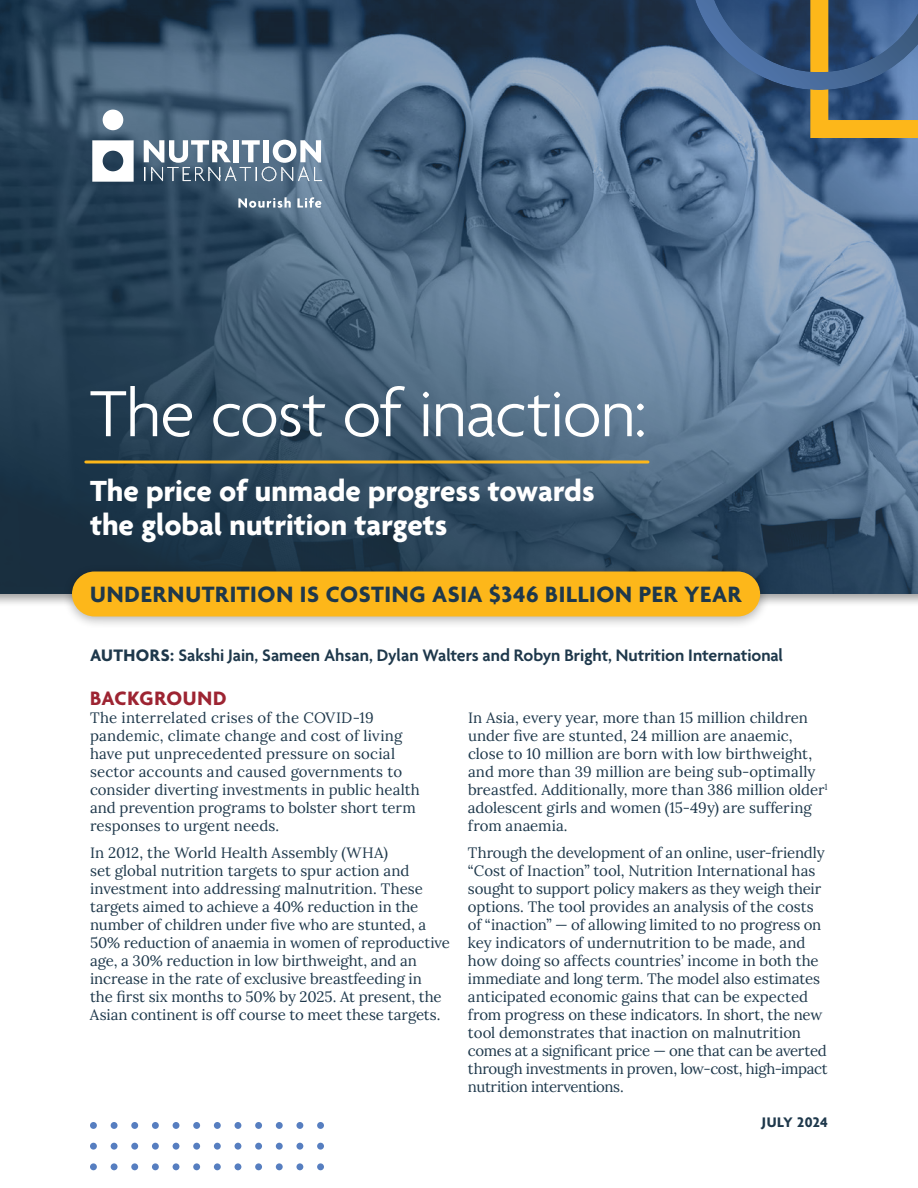
<style>
.page{position:relative;width:918px;height:1188px;background:#fff}
.page>*{position:absolute;margin:0;border:0;box-sizing:border-box;transform-origin:0 0}
.t1{font:300 70.5px "Agenda";letter-spacing:-.02em;color:#fff}
.t2{font:700 31.5px/34.5px "Agenda";color:#fff}
.t3{font:700 24px "Agenda";letter-spacing:.03em;color:#1e384b}
.t4{font:700 21px "Agenda";letter-spacing:.03em;color:#9d2432}
.t5{font:600 18px "Agenda";letter-spacing:-.005em;color:#1e384b}
.t6{font:15px/18px "Lora";letter-spacing:-.005em;color:#1e384b}
.t7{font:700 15px "Agenda";letter-spacing:.03em;color:#1e384b}
.s1{font-weight:700}
</style>
<div class="page">
<img style="left:0;top:0;width:918px;height:594px">
<svg style="left:238px;top:197px;width:53px;height:11px"></svg>
<svg style="left:297px;top:197px;width:24px;height:11px"></svg>
<div style="left:103px;top:110px;width:20px;height:20px;background:#fff;border-radius:50%"></div>
<svg style="left:92px;top:140px;width:42px;height:42px"></svg>
<svg style="left:144px;top:140px;width:178px;height:41px"></svg>
<div style="left:62px;top:564px;width:708px;height:66px;background:#000;opacity:.3"></div>
<div style="left:72px;top:571px;width:688px;height:45px;background:#fdb71a;border-radius:23px"></div>
<svg style="left:695px;top:0;width:223px;height:138px;background:#57697a"></svg>
<hr style="left:86px;top:460px;width:562px;height:3px;background:#fdb71a">
<svg style="left:90px;top:1122px;width:234px;height:48px"></svg>
<h1 class="t1" style="left:90px;top:371px;width:558px">The cost of inaction:</h1>
<h2 class="t2" style="left:90px;top:476px;width:506px">The price of unmade progress towards the global nutrition targets</h2>
<h3 class="t3" style="left:90px;top:585px;width:653px">UNDERNUTRITION IS COSTING ASIA $346 BILLION PER YEAR</h3>
<p class="t5" style="left:90px;top:648px;width:695px"><span class="s1">AUTHORS:</span> Sakshi Jain, Sameen Ahsan, Dylan Walters and Robyn Bright, Nutrition International</p>
<h3 class="t4" style="left:90px;top:690px;width:138px">BACKGROUND</h3>
<p class="t6" style="left:90px;top:710px;width:331px">The interrelated crises of the COVID-19 pandemic, climate change and cost of living have put unprecedented pressure on social sector accounts and caused governments to consider diverting investments in public health and prevention programs to bolster short term responses to urgent needs.</p>
<p class="t6" style="left:90px;top:845px;width:361px">In 2012, the World Health Assembly (WHA)<br>set global nutrition targets to spur action and investment into addressing malnutrition. These targets aimed to achieve a 40% reduction in the number of children under five who are stunted, a 50% reduction of anaemia in women of reproductive age, a 30% reduction in low birthweight, and an increase in the rate of exclusive breastfeeding in<br>the first six months to 50% by 2025. At present, the Asian continent is off course to meet these targets.</p>
<p class="t6" style="left:468px;top:710px;width:361px">In Asia, every year, more than 15 million children under five are stunted, 24 million are anaemic, close to 10 million are born with low birthweight, and more than 39 million are being sub-optimally breastfed. Additionally, more than 386 million older<sup>1 </sup>adolescent girls and women (15-49y) are suffering from anaemia.</p>
<p class="t6" style="left:468px;top:845px;width:361px">Through the development of an online, user-friendly “Cost of Inaction” tool, Nutrition International has sought to support policy makers as they weigh their options. The tool provides an analysis of the costs of “inaction” — of allowing limited to no progress on key indicators of undernutrition to be made, and how doing so affects countries’ income in both the immediate and long term. The model also estimates anticipated economic gains that can be expected from progress on these indicators. In short, the new tool demonstrates that inaction on malnutrition comes at a significant price — one that can be averted through investments in proven, low-cost, high-impact nutrition interventions.</p>
<p class="t7" style="left:762px;top:1116px;width:68px">JULY 2024</p>
</div>
